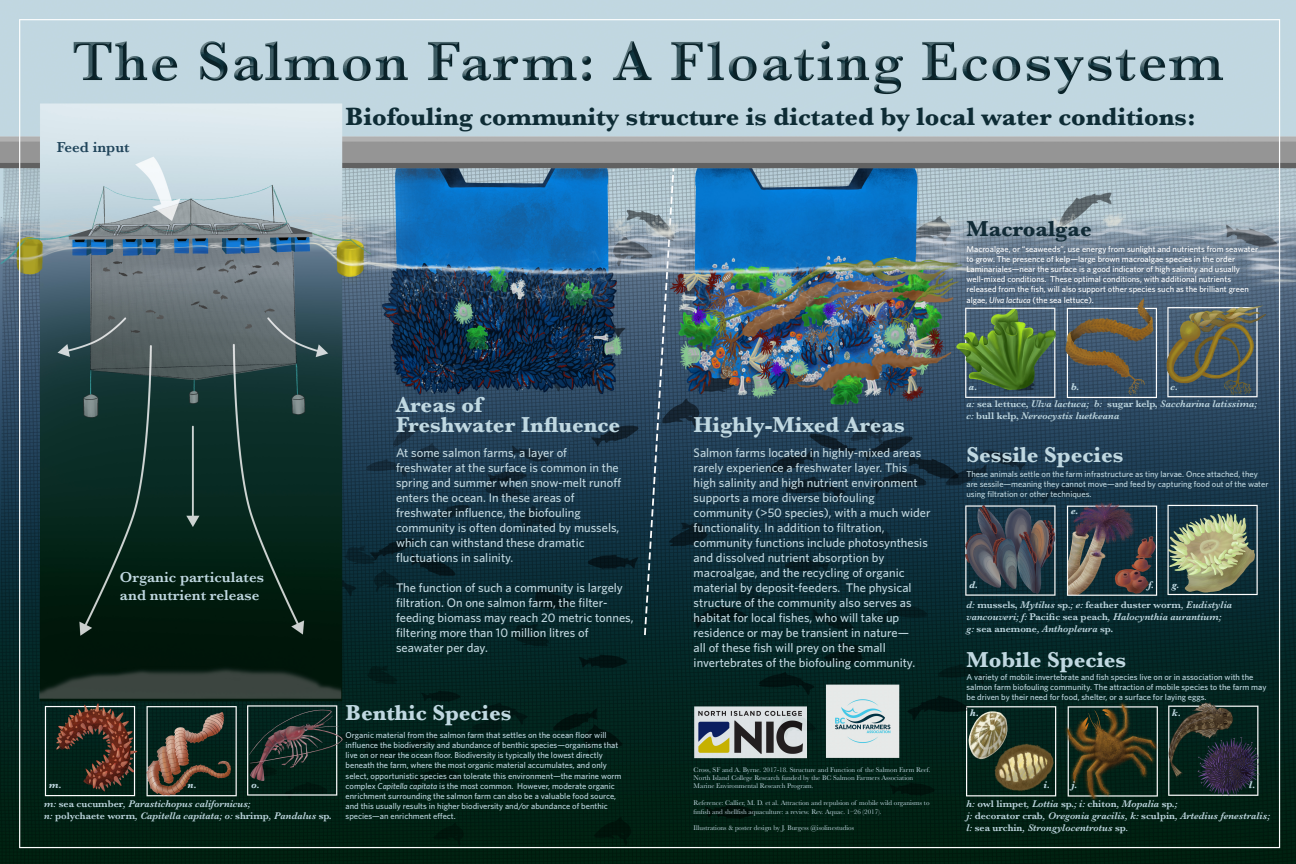
<style>
.page{position:relative;width:1296px;height:864px;background:#fff}
.page>*{position:absolute;margin:0;border:0;box-sizing:border-box;transform-origin:0 0}
.t1{font:700 26px "Baskerville";color:#0e2c35}
.t2{font:700 22.5px "Baskerville";color:#c0d8e1}
.t3{font:700 22.5px "Baskerville";color:#112b36}
.t4{font:600 15px "Baskerville";color:#c0d8e1}
.t5{font:600 15px "Baskerville";color:#20445a}
.t6{font:500 12.5px/15px "Whitney";color:#c1d7df}
.t7{font:italic 600 10px/12px "Baskerville";color:#c0d8e1}
.t8{font:600 10px "Baskerville";color:#c0d8e1}
.t9{font:italic 700 10px "Baskerville";color:#c0d8e1}
.t10{font:500 8.5px/10.2px "Whitney";color:#c0d8e1}
.t11{font:500 8.5px/10.2px "Whitney";color:#fff}
.t12{font:500 8.5px/10.2px "Whitney";color:#c1d9e1}
.t13{font:7px/8.4px "Baskerville";color:#c0d8e1}
.s1{font-style:italic}
.s2{font-style:normal}
</style>
<div class="page">
<img style="left:0;top:0;width:1296px;height:864px">
<p class="t5" style="left:57px;top:137px;width:74px">Feed input</p>
<p class="t4" style="left:120px;top:567px;width:145px">Organic particulates</p>
<p class="t4" style="left:120px;top:585px;width:141px">and nutrient release</p>
<p class="t1" style="left:346px;top:98px;width:852px">Biofouling community structure is dictated by local water conditions:</p>
<p class="t3" style="left:966px;top:213px;width:127px">Macroalgae</p>
<p class="t11" style="left:966px;top:244px;width:293px">Macroalgae, or “seaweeds”, use energy from sunlight and nutrients from seawater to grow. The presence of kelp—large brown macroalgae species in the order</p>
<p class="t11" style="left:966px;top:264px;width:275px">Laminariales—near the surface is a good indicator of high salinity and usually well-mixed conditions. These optimal conditions, with additional nutrients</p>
<p class="t11" style="left:966px;top:284px;width:284px">released from the fish, will also support other species such as the brilliant green algae, <span class="s1">Ulva lactuca</span> (the sea lettuce).</p>
<p class="t9" style="left:968px;top:380px;width:11px">a.</p>
<p class="t9" style="left:1071px;top:380px;width:10px">b.</p>
<p class="t9" style="left:1170px;top:380px;width:10px">c.</p>
<p class="t2" style="left:396px;top:389px;width:88px">Areas of</p>
<p class="t2" style="left:396px;top:409px;width:226px">Freshwater Influence</p>
<p class="t2" style="left:694px;top:409px;width:213px">Highly-Mixed Areas</p>
<p class="t7" style="left:966px;top:398px;width:292px">a: <span class="s2">sea lettuce,</span> Ulva lactuca; b: <span class="s2">sugar kelp,</span> Saccharina latissima;</p>
<p class="t7" style="left:966px;top:410px;width:154px">c: <span class="s2">bull kelp,</span> Nereocystis luetkeana</p>
<p class="t6" style="left:396px;top:445px;width:173px">At some salmon farms, a layer of</p>
<p class="t6" style="left:396px;top:460px;width:227px">freshwater at the surface is common in the spring and summer when snow-melt runoff enters the ocean. In these areas of</p>
<p class="t6" style="left:396px;top:505px;width:186px">freshwater influence, the biofouling</p>
<p class="t6" style="left:396px;top:520px;width:225px">community is often dominated by mussels, which can withstand these dramatic</p>
<p class="t6" style="left:396px;top:550px;width:119px">fluctuations in salinity.</p>
<p class="t6" style="left:396px;top:580px;width:229px">The function of such a community is largely filtration. On one salmon farm, the filter-</p>
<p class="t6" style="left:396px;top:610px;width:239px">feeding biomass may reach 20 metric tonnes, filtering more than 10 million litres of</p>
<p class="t6" style="left:396px;top:640px;width:94px">seawater per day.</p>
<p class="t6" style="left:694px;top:445px;width:229px">Salmon farms located in highly-mixed areas rarely experience a freshwater layer. This high salinity and high nutrient environment supports a more diverse biofouling</p>
<p class="t6" style="left:694px;top:505px;width:238px">community (&gt;50 species), with a much wider functionality. In addition to filtration,</p>
<p class="t6" style="left:694px;top:535px;width:236px">community functions include photosynthesis and dissolved nutrient absorption by</p>
<p class="t6" style="left:694px;top:565px;width:212px">macroalgae, and the recycling of organic</p>
<p class="t6" style="left:694px;top:580px;width:219px;text-align:justify">material by deposit-feeders. The physical structure of the community also serves as habitat for local fishes, who will take up</p>
<p class="t6" style="left:694px;top:625px;width:217px">residence or may be transient in nature—</p>
<p class="t6" style="left:694px;top:640px;width:194px">all of these fish will prey on the small</p>
<p class="t6" style="left:694px;top:655px;width:223px">invertebrates of the biofouling community.</p>
<p class="t2" style="left:966px;top:439px;width:159px">Sessile Species</p>
<p class="t12" style="left:966px;top:469px;width:303px">These animals settle on the farm infrastructure as tiny larvae. Once attached, they are sessile—meaning they cannot move—and feed by capturing food out of the water using filtration or other techniques.</p>
<p class="t9" style="left:969px;top:578px;width:11px">d.</p>
<p class="t9" style="left:1071px;top:504px;width:9px">e.</p>
<p class="t9" style="left:1148px;top:578px;width:8px">f.</p>
<p class="t9" style="left:1172px;top:578px;width:9px">g.</p>
<p class="t8" style="left:966px;top:598px;width:267px"><span class="s1">d:</span> mussels, <span class="s1">Mytilus</span> sp.<span class="s1">; e:</span> feather duster worm<span class="s1">, Eudistylia</span></p>
<p class="t7" style="left:966px;top:611px;width:257px">vancouveri; f: <span class="s2">Pacific sea peach</span>, Halocynthia aurantium;</p>
<p class="t7" style="left:966px;top:623px;width:148px">g: <span class="s2">sea anemone</span>, Anthopleura <span class="s2">sp.</span></p>
<p class="t2" style="left:966px;top:644px;width:161px">Mobile Species</p>
<p class="t10" style="left:966px;top:672px;width:302px">A variety of mobile invertebrate and fish species live on or in association with the salmon farm biofouling community. The attraction of mobile species to the farm may be driven by their need for food, shelter, or a surface for laying eggs.</p>
<p class="t2" style="left:346px;top:697px;width:167px">Benthic Species</p>
<p class="t9" style="left:970px;top:706px;width:11px">h.</p>
<p class="t9" style="left:1172px;top:706px;width:11px">k.</p>
<p class="t10" style="left:346px;top:730px;width:262px">Organic material from the salmon farm that settles on the ocean floor will</p>
<p class="t10" style="left:346px;top:740px;width:274px">influence the biodiversity and abundance of benthic species—organisms that live on or near the ocean floor. Biodiversity is typically the lowest directly</p>
<p class="t10" style="left:346px;top:760px;width:263px">beneath the farm, where the most organic material accumulates, and only</p>
<p class="t10" style="left:346px;top:770px;width:277px">select, opportunistic species can tolerate this environment—the marine worm complex <span class="s1">Capitella capitata</span> is the most common. However, moderate organic</p>
<p class="t10" style="left:346px;top:791px;width:272px">enrichment surrounding the salmon farm can also be a valuable food source, and this usually results in higher biodiversity and/or abundance of benthic</p>
<p class="t10" style="left:346px;top:811px;width:112px">species—an enrichment effect.</p>
<p class="t13" style="left:694px;top:765px;width:238px">Cross, SF and A. Byrne. 2017-18. Structure and Function of the Salmon Farm Reef.<br>North Island College Research funded by the BC Salmon Farmers Association</p>
<p class="t13" style="left:694px;top:782px;width:122px">Marine Environmental Research Program.</p>
<p class="t13" style="left:694px;top:799px;width:237px">Reference: Callier, M. D. et al. Attraction and repulsion of mobile wild organisms to finfish and shellfish aquaculture: a review. Rev. Aquac. 1–26 (2017).</p>
<p class="t13" style="left:694px;top:824px;width:162px">Illustrations &amp; poster design by J. Burgess @isolinestudios</p>
<p class="t9" style="left:1044px;top:778px;width:8px">i.</p>
<p class="t9" style="left:1071px;top:778px;width:8px">j.</p>
<p class="t9" style="left:49px;top:778px;width:15px">m.</p>
<p class="t9" style="left:188px;top:778px;width:11px">n.</p>
<p class="t9" style="left:251px;top:778px;width:10px">o.</p>
<p class="t9" style="left:1249px;top:778px;width:8px">l.</p>
<p class="t7" style="left:966px;top:798px;width:213px">h: <span class="s2">owl limpet</span>, Lottia <span class="s2">sp.</span>; i: <span class="s2">chiton</span>, Mopalia <span class="s2">sp.</span>;</p>
<p class="t7" style="left:966px;top:810px;width:305px">j: <span class="s2">decorator crab</span>, Oregonia gracilis, k: <span class="s2">sculpin</span>, Artedius fenestralis; l: <span class="s2">sea urchin</span>, Strongylocentrotus <span class="s2">sp</span>.</p>
<p class="t7" style="left:44px;top:798px;width:208px">m: <span class="s2">sea cucumber</span>, Parastichopus californicus;</p>
<p class="t7" style="left:44px;top:810px;width:289px">n: <span class="s2">polychaete worm</span>, Capitella capitata; o: <span class="s2">shrimp</span>, Pandalus <span class="s2">sp.</span></p>
</div>
